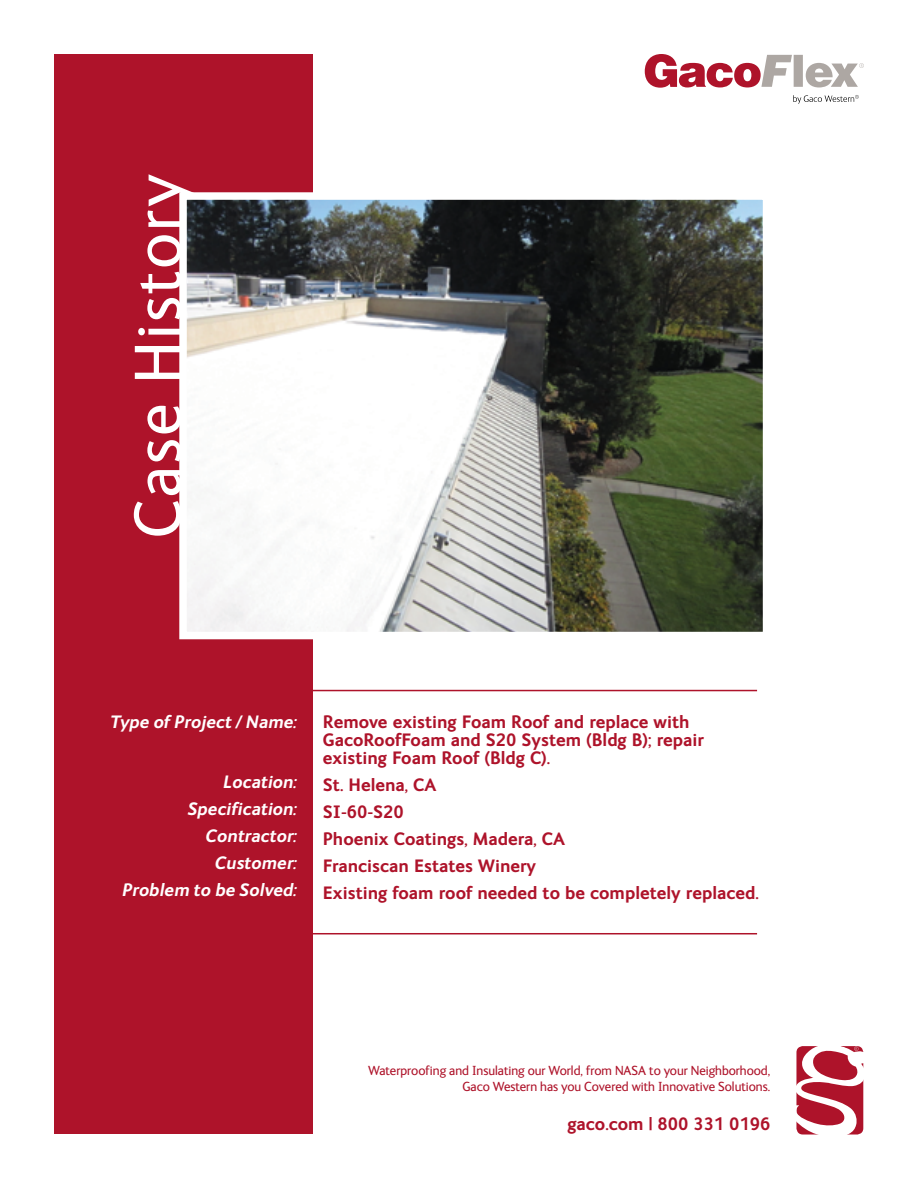
<style>
.page{position:relative;width:918px;height:1188px;background:#fff}
.page>*{position:absolute;margin:0;border:0;box-sizing:border-box;transform-origin:0 0}
.t1{font:67.5px "FS Ingrid";letter-spacing:.04em;color:#fff}
.t2{font:700 18px/27px "FS Ingrid";color:#ae132a}
.t3{font:italic 700 18px/27px "FS Ingrid";color:#fff;text-align:right}
.t4{font:13.5px/16.2px "FS Ingrid";color:#ae132a;text-align:right}
</style>
<div class="page">
<div style="left:54px;top:54px;width:258px;height:1080px;background:#ae132a"></div>
<svg style="left:179px;top:189px;width:584px;height:454px"></svg>
<hr style="left:54px;top:933px;width:703px;height:1px;background:#ae132a">
<hr style="left:219px;top:690px;width:538px;height:1px;background:#ae132a">
<svg style="left:796px;top:1046px;width:68px;height:89px"></svg>
<svg style="left:793px;top:95px;width:66px;height:9px"></svg>
<svg style="left:645px;top:54px;width:219px;height:34px"></svg>
<h1 class="t1" style="left:123px;top:538px;width:366px;rotate:-90deg">Case History</h1>
<p class="t3" style="left:110px;top:709px;width:188px">Type of Project / Name:</p>
<p class="t3" style="left:123px;top:769px;width:176px">Location:<br>Specification:<br>Contractor:<br>Customer:<br>Problem to be Solved:</p>
<p class="t2" style="left:323px;top:713px;width:382px;line-height:18px">Remove existing Foam Roof and replace with<br>GacoRoofFoam and S20 System (Bldg B); repair existing Foam Roof (Bldg C).</p>
<p class="t2" style="left:323px;top:772px;width:438px">St. Helena, CA<br>SI-60-S20<br>Phoenix Coatings, Madera, CA<br>Franciscan Estates Winery<br>Existing foam roof needed to be completely replaced.</p>
<p class="t4" style="left:368px;top:1062px;width:404px">Waterproofing and Insulating our World, from NASA to your Neighborhood,<br>Gaco Western has you Covered with Innovative Solutions.</p>
<p class="t2" style="left:568px;top:1110px;width:204px">gaco.com | 800 331 0196</p>
</div>
